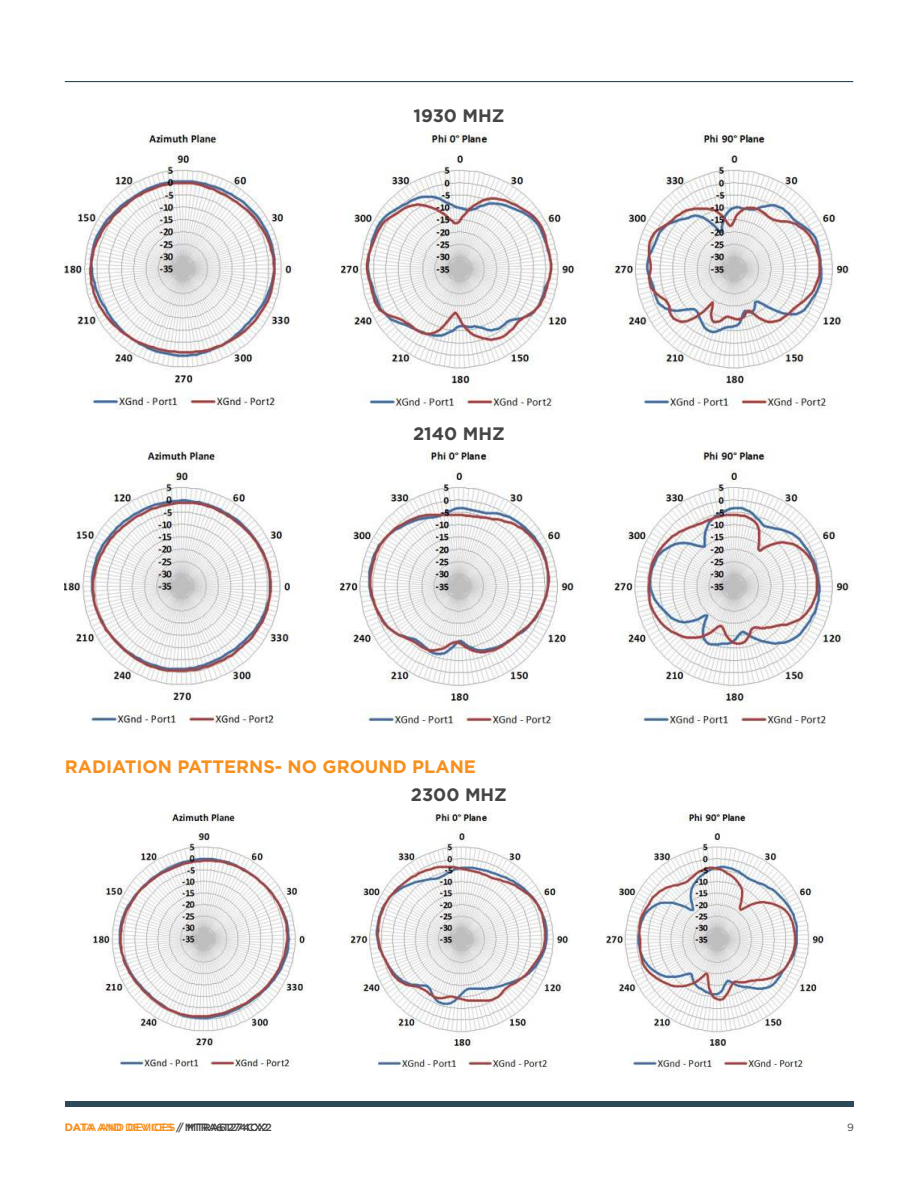
<style>
.page{position:relative;width:918px;height:1188px;background:#fff}
.page>*{position:absolute;margin:0;border:0;box-sizing:border-box;transform-origin:0 0}
.t1{font:700 18px "Gotham";color:#f7901d}
.t2{font:700 18px "Gotham";color:#454547}
.t3{font:500 10.5px "Gotham";color:#f7901d}
.t4{font:10.5px "Gotham";color:#454547}
.s1{color:#454547}
</style>
<div class="page">
<hr style="left:65px;top:81px;width:788px;height:1px;background:#2d4856">
<div style="left:65px;top:1101px;width:788px;height:6px;background:#2d4856"></div>
<img style="left:91px;top:813px;width:737px;height:259px">
<img style="left:65px;top:133px;width:785px;height:277px">
<img style="left:65px;top:451px;width:785px;height:277px">
<p class="t2" style="left:413px;top:108px;width:93px">1930 MHZ</p>
<p class="t2" style="left:413px;top:426px;width:93px">2140 MHZ</p>
<p class="t1" style="left:65px;top:758px;width:413px">RADIATION PATTERNS- NO GROUND PLANE</p>
<p class="t2" style="left:411px;top:787px;width:98px">2300 MHZ</p>
<p class="t3" style="left:65px;top:1123px;width:209px">DATA AND DEVICES <span class="s1">/ MTRA61274CX2</span></p>
<p class="t4" style="left:847px;top:1123px;width:8px">9</p>
</div>
